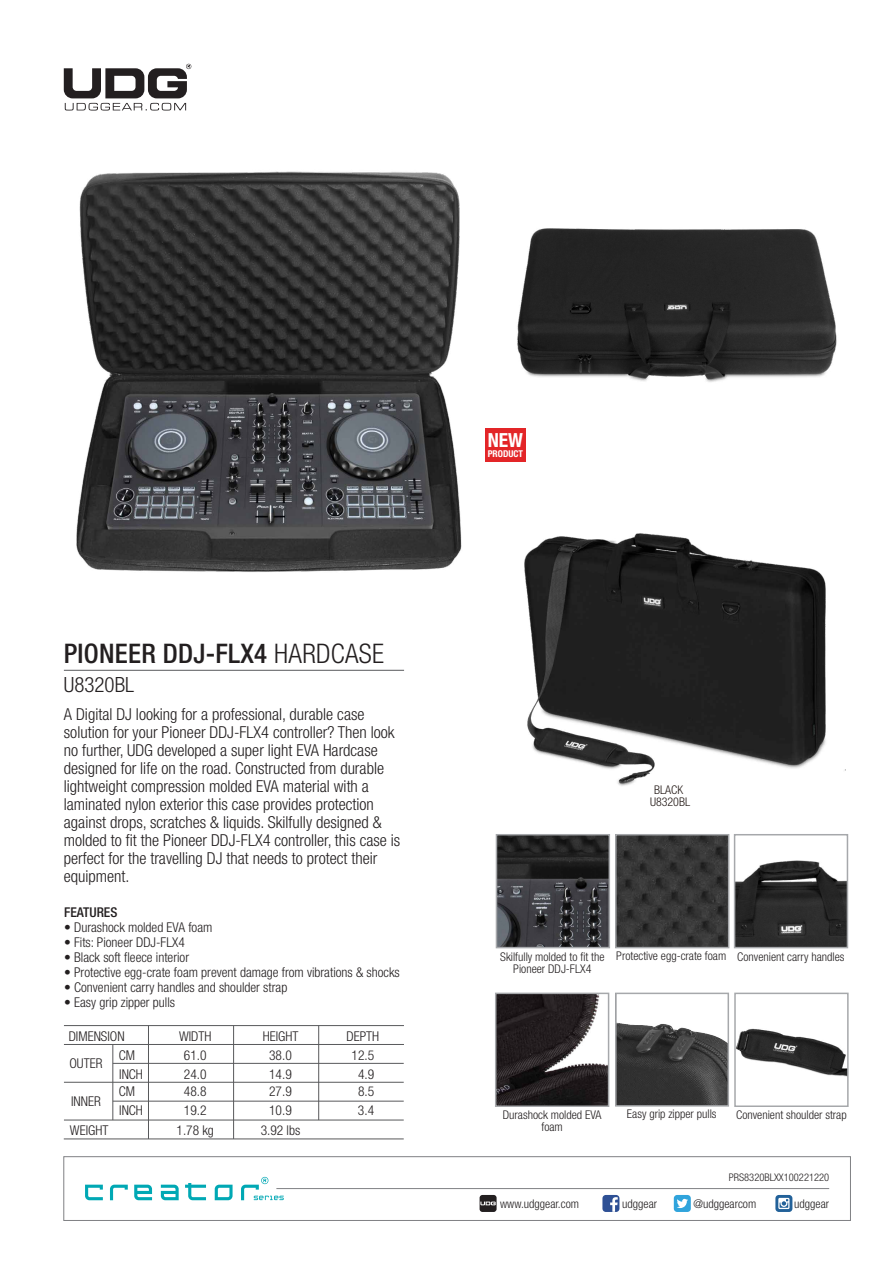
<style>
.page{position:relative;width:893px;height:1263px;background:#fff}
.page>*{position:absolute;margin:0;border:0;box-sizing:border-box;transform-origin:0 0}
.t1{font:500 condensed 27px "Helvetica Neue";letter-spacing:.01em;color:#231f20}
.t2{font:300 condensed 21px "Helvetica Neue";color:#231f20}
.t3{font:700 condensed 19.5px "Helvetica Neue";color:#fff}
.t4{font:300 condensed 16.5px/18px "Helvetica Neue";color:#231f20}
.t5{font:300 condensed 13.5px/19px "Helvetica Neue";color:#231f20}
.t6{font:500 condensed 13.5px "Helvetica Neue";color:#231f20}
.t7{font:300 condensed 12px/12.3px "Helvetica Neue LT Std";color:#231f20}
.t8{font:300 condensed 12px "Helvetica Neue";color:#231f20}
.t9{font:300 condensed 12px/12px "Helvetica Neue";color:#241a17;text-align:center}
.t10{font:300 condensed 10.5px "Helvetica Neue";color:#231f20}
.t11{font:700 condensed 9.45px "Helvetica Neue";color:#fff}
.s1{font-weight:300}
</style>
<div class="page">
<div style="left:64px;top:1156px;width:787px;height:65px;background:#fff;border:1px solid #808184"></div>
<svg style="left:64px;top:64px;width:127px;height:47px"></svg>
<img style="left:618px;top:1023px;width:108px;height:80px">
<div style="left:615px;top:992px;width:114px;height:114px;border:2px solid #a6a8ab"></div>
<img style="left:618px;top:837px;width:108px;height:108px">
<div style="left:615px;top:834px;width:114px;height:114px;border:2px solid #a6a8ab"></div>
<img style="left:499px;top:837px;width:108px;height:108px">
<div style="left:496px;top:834px;width:114px;height:114px;border:2px solid #a6a8ab"></div>
<img style="left:498px;top:995px;width:108px;height:109px">
<div style="left:495px;top:992px;width:114px;height:115px;border:2px solid #a6a8ab"></div>
<hr style="left:276px;top:1188px;width:553px;height:1px;background:#808184">
<hr style="left:64px;top:1025px;width:340px;height:1px;background:#58595b">
<hr style="left:64px;top:1044px;width:340px;height:1px;background:#58595b">
<hr style="left:113px;top:1063px;width:291px;height:1px;background:#58595b">
<hr style="left:113px;top:1101px;width:291px;height:1px;background:#58595b">
<hr style="left:64px;top:1082px;width:340px;height:1px;background:#58595b">
<hr style="left:64px;top:1139px;width:340px;height:1px;background:#58595b">
<hr style="left:64px;top:1120px;width:340px;height:1px;background:#58595b">
<hr style="left:148px;top:1025px;width:1px;height:114px;background:#58595b">
<hr style="left:318px;top:1025px;width:1px;height:95px;background:#58595b">
<hr style="left:233px;top:1025px;width:1px;height:114px;background:#58595b">
<hr style="left:113px;top:1044px;width:1px;height:76px;background:#58595b">
<hr style="left:64px;top:670px;width:340px;height:1px;background:#58595b">
<svg style="left:85px;top:1177px;width:199px;height:23px"></svg>
<div style="left:602px;top:1195px;width:17px;height:17px;background:#2e5095;border-radius:3px"></div>
<svg style="left:610px;top:1197px;width:8px;height:15px"></svg>
<svg style="left:775px;top:1195px;width:17px;height:17px"></svg>
<svg style="left:778px;top:1198px;width:11px;height:11px"></svg>
<div style="left:674px;top:1195px;width:17px;height:17px;background:#30a4dc;border-radius:3px"></div>
<svg style="left:677px;top:1199px;width:11px;height:9px"></svg>
<svg style="left:480px;top:1195px;width:17px;height:17px"></svg>
<img style="left:737px;top:860px;width:108px;height:85px">
<div style="left:734px;top:834px;width:114px;height:114px;border:2px solid #a6a8ab"></div>
<img style="left:737px;top:1028px;width:109px;height:49px">
<div style="left:734px;top:992px;width:115px;height:115px;border:2px solid #a6a8ab"></div>
<img style="left:524px;top:533px;width:322px;height:253px">
<img style="left:76px;top:171px;width:386px;height:401px">
<img style="left:517px;top:228px;width:320px;height:154px">
<div style="left:485px;top:429px;width:41px;height:33px;background:#e32528"></div>
<h1 class="t1" style="left:64px;top:638px;width:322px">PIONEER DDJ-FLX4 <span class="s1">HARDCASE</span></h1>
<p class="t2" style="left:64px;top:672px;width:72px">U8320BL</p>
<p class="t4" style="left:64px;top:705px;width:338px">A Digital DJ looking for a professional, durable case solution for your Pioneer DDJ-FLX4 controller? Then look no further, UDG developed a super light EVA Hardcase designed for life on the road. Constructed from durable lightweight compression molded EVA material with a laminated nylon exterior this case provides protection against drops, scratches &amp; liquids. Skilfully designed &amp; molded to fit the Pioneer DDJ-FLX4 controller, this case is perfect for the travelling DJ that needs to protect their equipment.</p>
<p class="t6" style="left:64px;top:904px;width:55px">FEATURES</p>
<p class="t5" style="left:64px;top:917px;width:150px">• Durashock molded EVA foam</p>
<p class="t5" style="left:64px;top:932px;width:122px">• Fits: Pioneer DDJ-FLX4</p>
<p class="t5" style="left:64px;top:947px;width:126px">• Black soft fleece interior</p>
<p class="t5" style="left:64px;top:962px;width:337px">• Protective egg-crate foam prevent damage from vibrations &amp; shocks</p>
<p class="t5" style="left:64px;top:977px;width:225px">• Convenient carry handles and shoulder strap</p>
<p class="t5" style="left:64px;top:992px;width:112px">• Easy grip zipper pulls</p>
<p class="t5" style="left:69px;top:1027px;width:57px">DIMENSION</p>
<p class="t5" style="left:179px;top:1027px;width:34px">WIDTH</p>
<p class="t5" style="left:263px;top:1027px;width:37px">HEIGHT</p>
<p class="t5" style="left:346px;top:1027px;width:34px">DEPTH</p>
<p class="t5" style="left:69px;top:1054px;width:34px">OUTER</p>
<p class="t5" style="left:71px;top:1091px;width:31px">INNER</p>
<p class="t5" style="left:70px;top:1120px;width:40px">WEIGHT</p>
<p class="t5" style="left:119px;top:1046px;width:26px">CM<br>INCH</p>
<p class="t5" style="left:119px;top:1082px;width:26px">CM<br>INCH</p>
<p class="t5" style="left:184px;top:1046px;width:24px">61.0</p>
<p class="t5" style="left:269px;top:1046px;width:24px">38.0</p>
<p class="t5" style="left:352px;top:1046px;width:24px">12.5</p>
<p class="t5" style="left:184px;top:1065px;width:24px">24.0</p>
<p class="t5" style="left:269px;top:1065px;width:24px">14.9</p>
<p class="t5" style="left:358px;top:1065px;width:18px">4.9</p>
<p class="t5" style="left:184px;top:1082px;width:24px">48.8</p>
<p class="t5" style="left:269px;top:1082px;width:24px">27.9</p>
<p class="t5" style="left:358px;top:1082px;width:18px">8.5</p>
<p class="t5" style="left:184px;top:1101px;width:24px">19.2</p>
<p class="t5" style="left:269px;top:1101px;width:24px">10.9</p>
<p class="t5" style="left:358px;top:1101px;width:18px">3.4</p>
<p class="t5" style="left:177px;top:1120px;width:39px">1.78 kg</p>
<p class="t5" style="left:261px;top:1120px;width:41px">3.92 lbs</p>
<p class="t3" style="left:488px;top:428px;width:37px">NEW</p>
<p class="t11" style="left:488px;top:447px;width:37px">PRODUCT</p>
<p class="t9" style="left:650px;top:784px;width:42px">BLACK<br>U8320BL</p>
<p class="t7" style="left:513px;top:950px;width:214px;text-indent:-13px">Skilfully molded to fit the Protective egg-crate foam<br>Pioneer DDJ-FLX4</p>
<p class="t7" style="left:737px;top:950px;width:109px">Convenient carry handles</p>
<p class="t7" style="left:503px;top:1109px;width:100px;text-align:center">Durashock molded EVA foam</p>
<p class="t7" style="left:627px;top:1108px;width:91px">Easy grip zipper pulls</p>
<p class="t7" style="left:736px;top:1109px;width:112px">Convenient shoulder strap</p>
<p class="t10" style="left:729px;top:1171px;width:102px">PRS8320BLXX100221220</p>
<p class="t8" style="left:500px;top:1196px;width:80px">www.udggear.com</p>
<p class="t8" style="left:622px;top:1196px;width:36px">udggear</p>
<p class="t8" style="left:693px;top:1196px;width:64px">@udggearcom</p>
<p class="t8" style="left:794px;top:1196px;width:36px">udggear</p>
</div>
